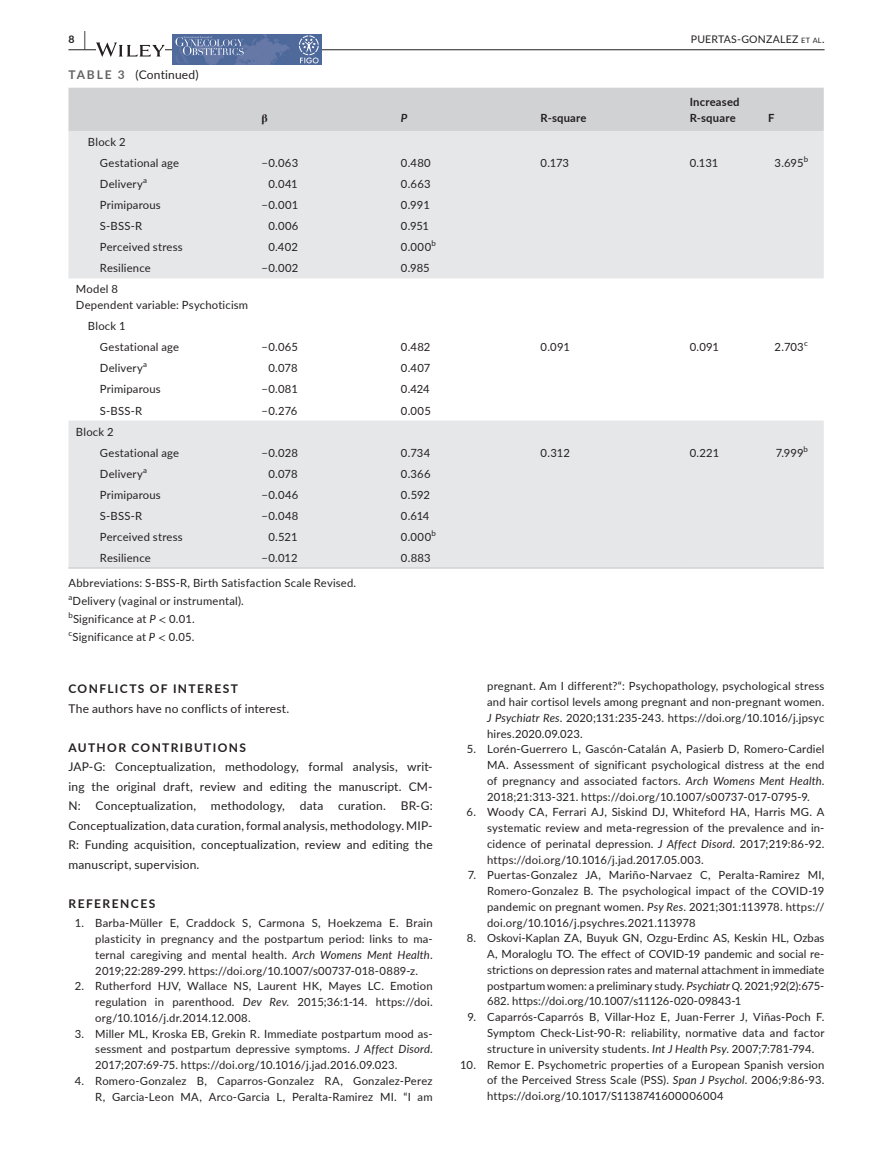
<style>
.page{position:relative;width:893px;height:1174px;background:#fff}
.page>*{position:absolute;margin:0;border:0;box-sizing:border-box;transform-origin:0 0}
.t1{font:12px/19.5px "Lato";letter-spacing:.015em;color:#231f20;text-align:justify}
.t2{font:700 12px "Lato";letter-spacing:.115em;color:#231f20}
.t3{font:11.25px/15.8px "Lato";letter-spacing:.015em;color:#231f20;text-align:justify}
.t4{font:700 11.25px/15.8px "Lato";letter-spacing:.02em;color:#231f20}
.t5{font:700 11.25px "STIX";color:#231f20}
.t6{font:italic 700 11.25px "Lato";color:#231f20}
.t7{font:10.5px "Lato";letter-spacing:.02em;color:#231f20}
.t8{font:700 10.5px "Lato";color:#231f20}
.t9{font:7.8px "Lato";color:#231f20}
.s1{font-size:19.5px}
.s2{font-size:7.35px}
.s3{font-weight:700;color:#636366}
.s4{font-style:italic}
.s5{font-family:"STIX"}
</style>
<div class="page">
<hr style="left:68px;top:49px;width:756px;height:1px;background:#231f20">
<svg style="left:96px;top:42px;width:69px;height:15px"></svg>
<img style="left:172px;top:35px;width:149px;height:30px">
<svg style="left:175px;top:36px;width:69px;height:27px;background:#687da9"></svg>
<svg style="left:299px;top:35px;width:20px;height:28px"></svg>
<div style="left:68px;top:88px;width:756px;height:43px;background:#d1d2d4"></div>
<svg style="left:68px;top:131px;width:756px;height:436px;fill:#e6e7e9"></svg>
<hr style="left:68px;top:567px;width:186px;height:2px;background:#d1d2d4">
<hr style="left:254px;top:567px;width:139px;height:2px;background:#d1d2d4">
<hr style="left:393px;top:567px;width:140px;height:2px;background:#d1d2d4">
<hr style="left:533px;top:567px;width:149px;height:2px;background:#d1d2d4">
<hr style="left:682px;top:567px;width:79px;height:2px;background:#d1d2d4">
<hr style="left:761px;top:567px;width:63px;height:2px;background:#d1d2d4">
<p class="t8" style="left:68px;top:31px;width:19px">8 <span class="s1">|</span></p>
<p class="t7" style="left:691px;top:31px;width:135px">PUERTAS-GONZALEZ <span class="s2">et al</span>.</p>
<p class="t1" style="left:68px;top:64px;width:132px"><span class="s3">TABLE 3</span> (Continued)</p>
<p class="t3" style="left:100px;top:131px;width:81px;line-height:21px;text-indent:-12px">Block 2<br>Gestational age</p>
<p class="t5" style="left:262px;top:111px;width:8px">β</p>
<p class="t6" style="left:401px;top:109px;width:8px">P</p>
<p class="t4" style="left:541px;top:109px;width:47px">R-square</p>
<p class="t4" style="left:690px;top:93px;width:51px">Increased<br>R-square</p>
<p class="t4" style="left:768px;top:109px;width:8px">F</p>
<p class="t3" style="left:262px;top:155px;width:38px">−0.063</p>
<p class="t3" style="left:401px;top:155px;width:31px">0.480</p>
<p class="t3" style="left:541px;top:155px;width:30px">0.173</p>
<p class="t3" style="left:690px;top:155px;width:30px">0.131</p>
<p class="t3" style="left:775px;top:155px;width:30px">3.695</p>
<p class="t9" style="left:804px;top:154px;width:6px">b</p>
<p class="t3" style="left:100px;top:176px;width:45px">Delivery</p>
<p class="t9" style="left:143px;top:175px;width:5px">a</p>
<p class="t3" style="left:268px;top:176px;width:31px">0.041</p>
<p class="t3" style="left:401px;top:176px;width:31px">0.663</p>
<p class="t3" style="left:100px;top:197px;width:62px">Primiparous</p>
<p class="t3" style="left:262px;top:197px;width:38px">−0.001</p>
<p class="t3" style="left:401px;top:197px;width:30px">0.991</p>
<p class="t3" style="left:100px;top:218px;width:44px">S-BSS-R</p>
<p class="t3" style="left:268px;top:218px;width:31px">0.006</p>
<p class="t3" style="left:401px;top:218px;width:30px">0.951</p>
<p class="t3" style="left:100px;top:239px;width:84px">Perceived stress</p>
<p class="t3" style="left:268px;top:239px;width:31px">0.402</p>
<p class="t3" style="left:401px;top:239px;width:32px">0.000</p>
<p class="t9" style="left:432px;top:238px;width:6px">b</p>
<p class="t3" style="left:100px;top:260px;width:52px">Resilience</p>
<p class="t3" style="left:262px;top:260px;width:38px">−0.002</p>
<p class="t3" style="left:401px;top:260px;width:30px">0.985</p>
<p class="t3" style="left:76px;top:281px;width:174px">Model 8<br>Dependent variable: Psychoticism</p>
<p class="t3" style="left:100px;top:315px;width:81px;line-height:21px;text-indent:-12px">Block 1<br>Gestational age</p>
<p class="t3" style="left:262px;top:339px;width:38px">−0.065</p>
<p class="t3" style="left:401px;top:339px;width:31px">0.482</p>
<p class="t3" style="left:541px;top:339px;width:31px">0.091</p>
<p class="t3" style="left:690px;top:339px;width:31px">0.091</p>
<p class="t3" style="left:775px;top:339px;width:31px">2.703</p>
<p class="t9" style="left:804px;top:338px;width:5px">c</p>
<p class="t3" style="left:100px;top:360px;width:45px">Delivery</p>
<p class="t9" style="left:143px;top:359px;width:5px">a</p>
<p class="t3" style="left:268px;top:360px;width:31px">0.078</p>
<p class="t3" style="left:401px;top:360px;width:31px">0.407</p>
<p class="t3" style="left:100px;top:381px;width:62px">Primiparous</p>
<p class="t3" style="left:262px;top:381px;width:38px">−0.081</p>
<p class="t3" style="left:401px;top:381px;width:30px">0.424</p>
<p class="t3" style="left:100px;top:402px;width:44px">S-BSS-R</p>
<p class="t3" style="left:262px;top:402px;width:37px">−0.276</p>
<p class="t3" style="left:401px;top:402px;width:31px">0.005</p>
<p class="t3" style="left:100px;top:420px;width:81px;line-height:21px;text-indent:-24px">Block 2<br>Gestational age</p>
<p class="t3" style="left:262px;top:444px;width:38px">−0.028</p>
<p class="t3" style="left:401px;top:444px;width:31px">0.734</p>
<p class="t3" style="left:541px;top:444px;width:31px">0.312</p>
<p class="t3" style="left:690px;top:444px;width:31px">0.221</p>
<p class="t3" style="left:776px;top:444px;width:29px">7.999</p>
<p class="t9" style="left:804px;top:443px;width:6px">b</p>
<p class="t3" style="left:100px;top:465px;width:45px">Delivery</p>
<p class="t9" style="left:143px;top:464px;width:5px">a</p>
<p class="t3" style="left:268px;top:465px;width:31px">0.078</p>
<p class="t3" style="left:401px;top:465px;width:31px">0.366</p>
<p class="t3" style="left:100px;top:486px;width:62px">Primiparous</p>
<p class="t3" style="left:262px;top:486px;width:38px">−0.046</p>
<p class="t3" style="left:401px;top:486px;width:31px">0.592</p>
<p class="t3" style="left:100px;top:507px;width:44px">S-BSS-R</p>
<p class="t3" style="left:262px;top:507px;width:38px">−0.048</p>
<p class="t3" style="left:401px;top:507px;width:30px">0.614</p>
<p class="t3" style="left:100px;top:528px;width:84px">Perceived stress</p>
<p class="t3" style="left:268px;top:528px;width:31px">0.521</p>
<p class="t3" style="left:401px;top:528px;width:32px">0.000</p>
<p class="t9" style="left:432px;top:527px;width:6px">b</p>
<p class="t3" style="left:100px;top:549px;width:52px">Resilience</p>
<p class="t3" style="left:262px;top:549px;width:38px">−0.012</p>
<p class="t3" style="left:401px;top:549px;width:31px">0.883</p>
<p class="t3" style="left:68px;top:574px;width:289px">Abbreviations: S-BSS-R, Birth Satisfaction Scale Revised.</p>
<p class="t9" style="left:68px;top:591px;width:5px">a</p>
<p class="t3" style="left:73px;top:592px;width:173px">Delivery (vaginal or instrumental).</p>
<p class="t9" style="left:68px;top:609px;width:6px">b</p>
<p class="t3" style="left:73px;top:610px;width:123px">Significance at <span class="s4">P</span> <span class="s5">&lt;</span> 0.01.</p>
<p class="t9" style="left:68px;top:627px;width:5px">c</p>
<p class="t3" style="left:73px;top:628px;width:123px">Significance at <span class="s4">P</span> <span class="s5">&lt;</span> 0.05.</p>
<p class="t2" style="left:68px;top:680px;width:171px">CONFLICTS OF INTEREST</p>
<p class="t1" style="left:68px;top:698px;width:222px">The authors have no conflicts of interest.</p>
<p class="t2" style="left:68px;top:738px;width:179px">AUTHOR CONTRIBUTIONS</p>
<p class="t1" style="left:68px;top:756px;width:366px">JAP-G: Conceptualization, methodology, formal analysis, writ&shy;ing the original draft, review and editing the manuscript. CM-N: Conceptualization, methodology, data curation. BR-G:<br>Conceptualization, data curation, formal analysis, methodology. MIP-R: Funding acquisition, conceptualization, review and editing the manuscript, supervision.</p>
<p class="t2" style="left:68px;top:894px;width:88px">REFERENCES</p>
<p class="t3" style="left:95px;top:915px;width:339px;text-indent:-20px">1. Barba-Müller E, Craddock S, Carmona S, Hoekzema E. Brain plasticity in pregnancy and the postpartum period: links to ma&shy;ternal caregiving and mental health. <span class="s4">Arch Womens Ment Health</span>.<br>2019;22:289-299. https://doi.org/10.1007/s00737-018-0889-z.</p>
<p class="t3" style="left:95px;top:978px;width:339px;text-indent:-21px">2. Rutherford HJV, Wallace NS, Laurent HK, Mayes LC. Emotion regulation in parenthood. <span class="s4">Dev Rev</span>. 2015;36:1-14. https://doi. org/10.1016/j.dr.2014.12.008.</p>
<p class="t3" style="left:95px;top:1025px;width:339px;text-indent:-21px">3. Miller ML, Kroska EB, Grekin R. Immediate postpartum mood as&shy;sessment and postpartum depressive symptoms. <span class="s4">J Affect Disord</span>.<br>2017;207:69-75. https://doi.org/10.1016/j.jad.2016.09.023.</p>
<p class="t3" style="left:75px;top:1072px;width:359px;text-align:right">4. Romero-Gonzalez B, Caparros-Gonzalez RA, Gonzalez-Perez<br>R, Garcia-Leon MA, Arco-Garcia L, Peralta-Ramirez MI. “I am</p>
<p class="t3" style="left:487px;top:678px;width:339px">pregnant. Am I different?“: Psychopathology, psychological stress and hair cortisol levels among pregnant and non-pregnant women.<br><span class="s4">J Psychiatr Res</span>. 2020;131:235-243. https://doi.org/10.1016/j.jpsyc hires.2020.09.023.</p>
<p class="t3" style="left:487px;top:741px;width:339px;text-indent:-20px">5. Lorén-Guerrero L, Gascón-Catalán A, Pasierb D, Romero-Cardiel MA. Assessment of significant psychological distress at the end of pregnancy and associated factors. <span class="s4">Arch Womens Ment Health</span>.<br>2018;21:313-321. https://doi.org/10.1007/s00737-017-0795-9.</p>
<p class="t3" style="left:487px;top:804px;width:339px;text-indent:-21px">6. Woody CA, Ferrari AJ, Siskind DJ, Whiteford HA, Harris MG. A systematic review and meta-regression of the prevalence and in&shy;cidence of perinatal depression. <span class="s4">J Affect Disord</span>. 2017;219:86-92. https://doi.org/10.1016/j.jad.2017.05.003.</p>
<p class="t3" style="left:487px;top:867px;width:339px;text-indent:-19px">7. Puertas-Gonzalez JA, Mariño-Narvaez C, Peralta-Ramirez MI, Romero-Gonzalez B. The psychological impact of the COVID-19 pandemic on pregnant women. <span class="s4">Psy Res</span>. 2021;301:113978. https:// doi.org/10.1016/j.psychres.2021.113978</p>
<p class="t3" style="left:487px;top:930px;width:339px;text-indent:-20px">8. Oskovi-Kaplan ZA, Buyuk GN, Ozgu-Erdinc AS, Keskin HL, Ozbas A, Moraloglu TO. The effect of COVID-19 pandemic and social re&shy;strictions on depression rates and maternal attachment in immediate postpartum women: a preliminary study. <span class="s4">Psychiatr Q</span>. 2021;92(2):675- 682. https://doi.org/10.1007/s11126-020-09843-1</p>
<p class="t3" style="left:487px;top:1008px;width:339px;text-indent:-20px">9. Caparrós-Caparrós B, Villar-Hoz E, Juan-Ferrer J, Viñas-Poch F.<br>Symptom Check-List-90-R: reliability, normative data and factor structure in university students. <span class="s4">Int J Health Psy</span>. 2007;7:781-794.</p>
<p class="t3" style="left:487px;top:1056px;width:339px;text-indent:-27px">10. Remor E. Psychometric properties of a European Spanish version of the Perceived Stress Scale (PSS). <span class="s4">Span J Psychol</span>. 2006;9:86-93. https://doi.org/10.1017/S1138741600006004</p>
</div>
